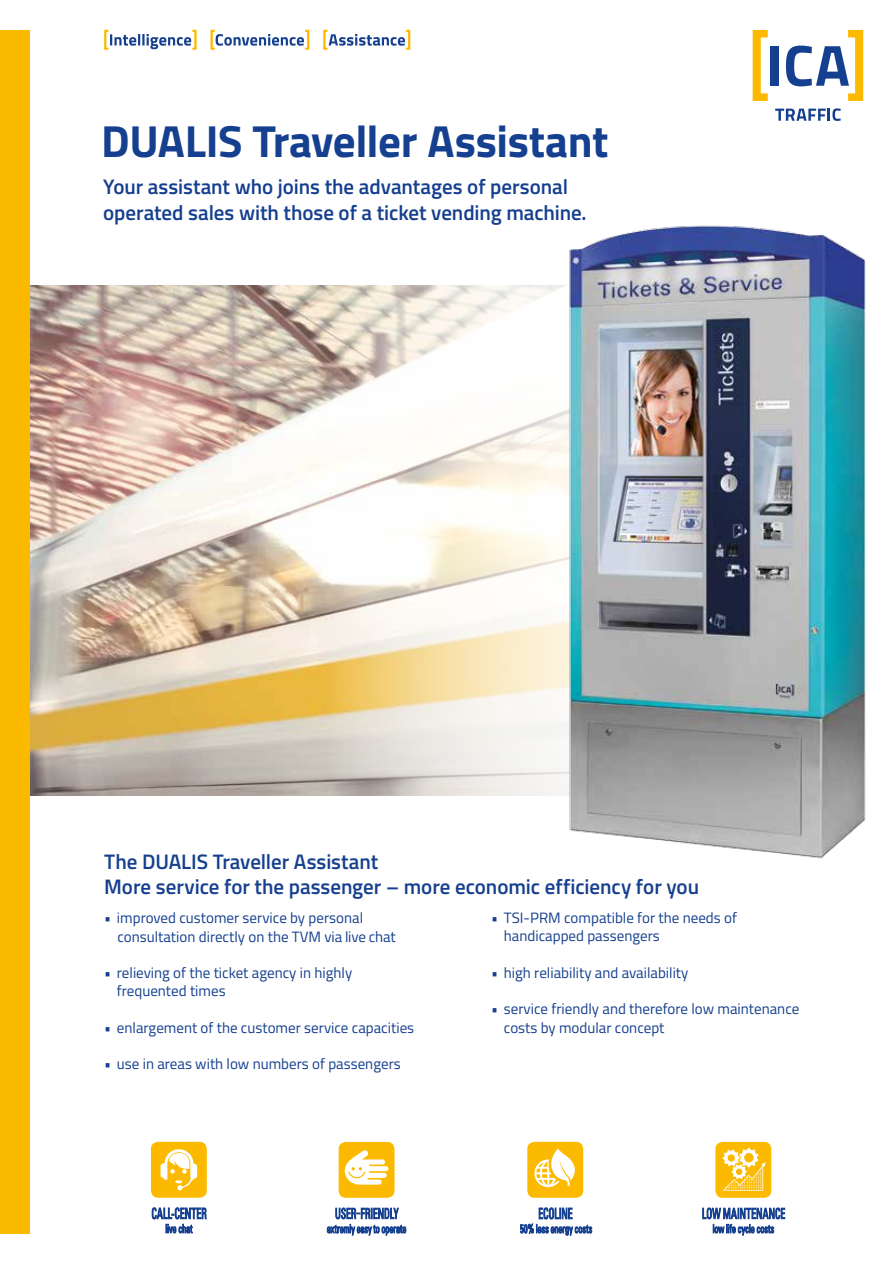
<style>
.page{position:relative;width:893px;height:1263px;background:#fff}
.page>*{position:absolute;margin:0;border:0;box-sizing:border-box;transform-origin:0 0}
.t1{font:700 45px "Titillium";letter-spacing:-.01em;color:#153f8f}
.t2{font:600 21px/25.2px "Titillium";letter-spacing:-.005em;color:#153f8f}
.t3{font:15px/18.1px "Titillium";color:#153f8f}
</style>
<div class="page">
<div style="left:771px;top:46px;width:8px;height:40px;background:#153f8f"></div>
<svg style="left:753px;top:30px;width:15px;height:71px"></svg>
<svg style="left:786px;top:30px;width:77px;height:71px"></svg>
<svg style="left:775px;top:108px;width:66px;height:13px"></svg>
<svg style="left:104px;top:30px;width:93px;height:20px"></svg>
<svg style="left:210px;top:30px;width:99px;height:20px"></svg>
<svg style="left:323px;top:30px;width:87px;height:20px"></svg>
<img style="left:30px;top:285px;width:452px;height:511px">
<div style="left:0;top:30px;width:30px;height:1203px;background:#fbba00"></div>
<svg style="left:702px;top:1207px;width:83px;height:28px"></svg>
<div style="left:715px;top:1142px;width:56px;height:56px;background:#fbba00;border-radius:7px"></div>
<svg style="left:723px;top:1148px;width:43px;height:42px"></svg>
<svg style="left:152px;top:1207px;width:54px;height:27px"></svg>
<div style="left:151px;top:1142px;width:56px;height:56px;background:#fbba00;border-radius:7px"></div>
<svg style="left:161px;top:1149px;width:36px;height:41px"></svg>
<div style="left:339px;top:1142px;width:55px;height:56px;background:#fbba00;border-radius:7px"></div>
<svg style="left:345px;top:1150px;width:43px;height:34px"></svg>
<svg style="left:327px;top:1208px;width:79px;height:27px"></svg>
<svg style="left:520px;top:1208px;width:72px;height:27px"></svg>
<div style="left:527px;top:1142px;width:56px;height:56px;background:#fbba00;border-radius:7px"></div>
<svg style="left:534px;top:1148px;width:41px;height:39px"></svg>
<img style="left:482px;top:225px;width:384px;height:634px">
<h1 class="t1" style="left:101px;top:107px;width:509px">DUALIS Traveller Assistant</h1>
<h2 class="t2" style="left:103px;top:173px;width:485px">Your assistant who joins the advantages of personal operated sales with those of a ticket vending machine.</h2>
<h2 class="t2" style="left:104px;top:847px;width:596px">The DUALIS Traveller Assistant<br>More service for the passenger – more economic efficiency for you</h2>
<p class="t3" style="left:117px;top:908px;width:280px;text-indent:-13px">• improved customer service by personal consultation directly on the TVM via live chat</p>
<p class="t3" style="left:117px;top:963px;width:237px;text-indent:-13px">• relieving of the ticket agency in highly frequented times</p>
<p class="t3" style="left:104px;top:1017px;width:312px">• enlargement of the customer service capacities</p>
<p class="t3" style="left:104px;top:1054px;width:298px">• use in areas with low numbers of passengers</p>
<p class="t3" style="left:504px;top:908px;width:235px;text-indent:-13px">• TSI-PRM compatible for the needs of handicapped passengers</p>
<p class="t3" style="left:491px;top:963px;width:199px">• high reliability and availability</p>
<p class="t3" style="left:504px;top:999px;width:297px;text-indent:-13px">• service friendly and therefore low maintenance costs by modular concept</p>
</div>
